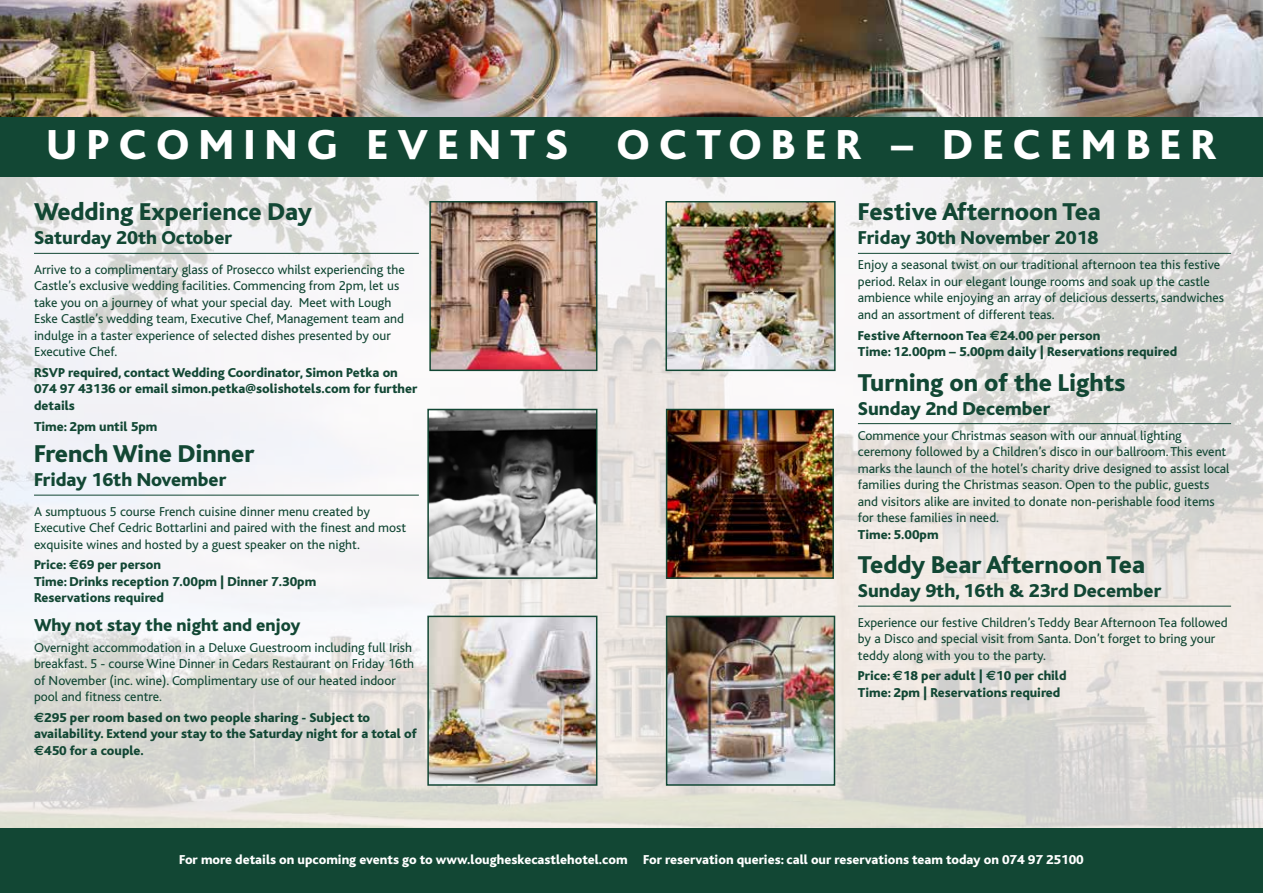
<style>
.page{position:relative;width:1263px;height:893px;background:#fff}
.page>*{position:absolute;margin:0;border:0;box-sizing:border-box;transform-origin:0 0}
.t1{font:800 43.95px "Bliss";letter-spacing:.22em;color:#fff}
.t2{font:800 25.5px "Bliss";color:#124734}
.t3{font:800 19.5px "Bliss";color:#124734}
.t4{font:800 18px "Bliss";color:#124734}
.t5{font:13.5px/16.5px "Bliss";color:#124734}
.t6{font:800 13.5px/16.5px "Bliss";color:#124734}
.t7{font:800 13.5px "Bliss";color:#fff}
.s1{font-family:"Euro Sans";font-weight:700}
</style>
<div class="page">
<img style="left:0;top:0;width:1263px;height:828px">
<img style="left:0;top:0;width:102px;height:117px">
<img style="left:102px;top:0;width:223px;height:117px">
<img style="left:325px;top:0;width:207px;height:117px">
<img style="left:532px;top:0;width:232px;height:117px">
<img style="left:764px;top:0;width:260px;height:117px">
<img style="left:1026px;top:0;width:237px;height:117px">
<div style="left:0;top:117px;width:1263px;height:59px;background:#124734"></div>
<div style="left:0;top:828px;width:1263px;height:65px;background:#124734"></div>
<hr style="left:34px;top:253px;width:385px;height:1px;background:#124734">
<hr style="left:34px;top:495px;width:385px;height:1px;background:#124734">
<hr style="left:858px;top:253px;width:373px;height:1px;background:#124734">
<hr style="left:858px;top:423px;width:373px;height:1px;background:#124734">
<hr style="left:858px;top:606px;width:373px;height:1px;background:#124734">
<img style="left:430px;top:412px;width:164px;height:164px">
<div style="left:427px;top:409px;width:170px;height:170px;border:2px solid #124734"></div>
<img style="left:668px;top:204px;width:165px;height:164px">
<div style="left:665px;top:201px;width:171px;height:170px;border:2px solid #124734"></div>
<img style="left:669px;top:619px;width:163px;height:164px">
<div style="left:666px;top:616px;width:169px;height:170px;border:2px solid #124734"></div>
<img style="left:432px;top:204px;width:162px;height:164px">
<div style="left:429px;top:201px;width:168px;height:170px;border:2px solid #124734"></div>
<img style="left:669px;top:412px;width:162px;height:164px">
<div style="left:666px;top:409px;width:168px;height:170px;border:2px solid #124734"></div>
<img style="left:430px;top:619px;width:164px;height:164px">
<div style="left:427px;top:616px;width:170px;height:170px;border:2px solid #124734"></div>
<h1 class="t1" style="left:47px;top:122px;width:1171px">UPCOMING EVENTS OCTOBER – DECEMBER</h1>
<h2 class="t2" style="left:34px;top:199px;width:279px">Wedding Experience Day</h2>
<h3 class="t3" style="left:34px;top:228px;width:200px">Saturday 20th October</h3>
<p class="t5" style="left:34px;top:261px;width:372px">Arrive to a complimentary glass of Prosecco whilst experiencing the Castle’s exclusive wedding facilities. Commencing from 2pm, let us take you on a journey of what your special day. Meet with Lough Eske Castle’s wedding team, Executive Chef, Management team and indulge in a taster experience of selected dishes presented by our Executive Chef.</p>
<p class="t6" style="left:34px;top:365px;width:385px">RSVP required, contact Wedding Coordinator, Simon Petka on<br>074 97 43136 or email simon.petka@solishotels.com for further details</p>
<p class="t6" style="left:34px;top:418px;width:125px">Time: 2pm until 5pm</p>
<h2 class="t2" style="left:34px;top:441px;width:222px">French Wine Dinner</h2>
<h3 class="t3" style="left:34px;top:470px;width:194px">Friday 16th November</h3>
<p class="t5" style="left:34px;top:503px;width:374px">A sumptuous 5 course French cuisine dinner menu created by<br>Executive Chef Cedric Bottarlini and paired with the finest and most exquisite wines and hosted by a guest speaker on the night.</p>
<p class="t6" style="left:34px;top:557px;width:284px">Price: <span class="s1">€</span>69 per person<br>Time: Drinks reception 7.00pm | Dinner 7.30pm<br>Reservations required</p>
<h3 class="t4" style="left:34px;top:616px;width:268px">Why not stay the night and enjoy</h3>
<p class="t5" style="left:34px;top:639px;width:382px">Overnight accommodation in a Deluxe Guestroom including full Irish breakfast. 5 - course Wine Dinner in Cedars Restaurant on Friday 16th of November (inc. wine). Complimentary use of our heated indoor pool and fitness centre.</p>
<p class="t6" style="left:34px;top:709px;width:384px"><span class="s1">€</span>295 per room based on two people sharing - Subject to availability. Extend your stay to the Saturday night for a total of <span class="s1">€</span>450 for a couple.</p>
<h2 class="t2" style="left:858px;top:199px;width:245px">Festive Afternoon Tea</h2>
<h3 class="t3" style="left:858px;top:228px;width:242px">Friday 30th November 2018</h3>
<p class="t5" style="left:858px;top:257px;width:368px">Enjoy a seasonal twist on our traditional afternoon tea this festive period. Relax in our elegant lounge rooms and soak up the castle ambience while enjoying an array of delicious desserts, sandwiches and an assortment of different teas.</p>
<p class="t6" style="left:858px;top:327px;width:321px">Festive Afternoon Tea <span class="s1">€</span>24.00 per person<br>Time: 12.00pm – 5.00pm daily | Reservations required</p>
<h2 class="t2" style="left:858px;top:369px;width:269px">Turning on of the Lights</h2>
<h3 class="t3" style="left:858px;top:398px;width:194px">Sunday 2nd December</h3>
<p class="t5" style="left:858px;top:427px;width:373px">Commence your Christmas season with our annual lighting ceremony followed by a Children’s disco in our ballroom. This event marks the launch of the hotel’s charity drive designed to assist local families during the Christmas season. Open to the public, guests and visitors alike are invited to donate non-perishable food items for these families in need.</p>
<p class="t6" style="left:858px;top:526px;width:82px">Time: 5.00pm</p>
<h2 class="t2" style="left:858px;top:552px;width:289px">Teddy Bear Afternoon Tea</h2>
<h3 class="t3" style="left:858px;top:581px;width:305px">Sunday 9th, 16th &amp; 23rd December</h3>
<p class="t5" style="left:858px;top:614px;width:371px">Experience our festive Children’s Teddy Bear Afternoon Tea followed by a Disco and special visit from Santa. Don’t forget to bring your teddy along with you to the party.</p>
<p class="t6" style="left:858px;top:668px;width:210px">Price: <span class="s1">€</span>18 per adult | <span class="s1">€</span>10 per child<br>Time: 2pm | Reservations required</p>
<p class="t7" style="left:179px;top:853px;width:906px">For more details on upcoming events go to www.lougheskecastlehotel.com For reservation queries: call our reservations team today on 074 97 25100</p>
</div>
